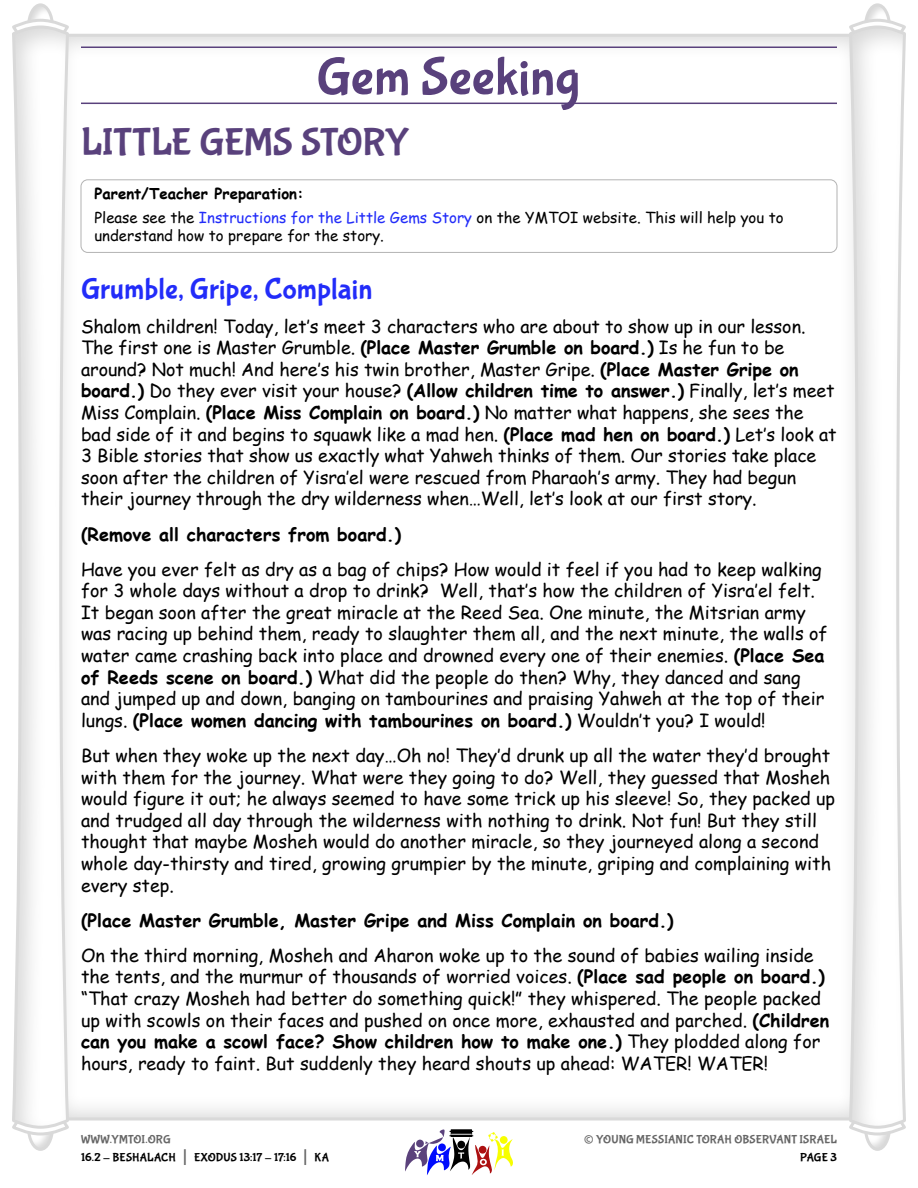
<style>
.page{position:relative;width:918px;height:1188px;background:#fff}
.page>*{position:absolute;margin:0;border:0;box-sizing:border-box;transform-origin:0 0}
.Section_Heading{font:54px "Bubblegum Sans";letter-spacing:.005em;color:#59417c}
.Heading{font:39px "Bubblegum Sans";letter-spacing:-.005em;color:#59417c}
.Sub_Heading{font:30px "Bubblegum Sans";letter-spacing:.005em;color:#222cf9}
.t1{font:27px "Bubblegum Sans";color:#666}
.Body_Text_-_Little_Gems_Story{font:18px/21.6px "Comic Sans MS";color:#000}
.Body_Text_-_Little_Gems_Story-2{font:700 18px "Comic Sans MS";color:#000}
.Body_Text_-_Instructions_Col__Width{font:15px/18px "Comic Sans MS";color:#000}
.Body_Text_-_Instructions_Col__Width-2{font:700 15px "Comic Sans MS";color:#000}
.t2{font:12px/18px "Bubblegum Sans";letter-spacing:.01em;color:#000}
.t3{font:12px "Bubblegum Sans";letter-spacing:.01em;color:#666}
.s1{color:#222cf9}
.s2{font-weight:700}
.s3{color:#666}
.s4{font-size:21px;color:#666}
</style>
<div class="page">
<svg style="left:405px;top:1129px;width:108px;height:46px"></svg>
<div style="left:24px;top:1102px;width:30px;height:50px;background:#000;opacity:.15"></div>
<div style="left:27px;top:1104px;width:27px;height:47px;border:3px solid #d9d9d9;border-radius:50%"></div>
<svg style="left:17px;top:1114px;width:55px;height:23px"></svg>
<div style="left:27px;top:2px;width:30px;height:51px;background:#000;opacity:.15"></div>
<div style="left:27px;top:3px;width:27px;height:48px;border:3px solid #d9d9d9;border-radius:50%"></div>
<svg style="left:18px;top:17px;width:45px;height:7px"></svg>
<svg style="left:12px;top:24px;width:58px;height:1106px"></svg>
<div style="left:861px;top:1102px;width:30px;height:50px;background:#000;opacity:.15"></div>
<div style="left:864px;top:1104px;width:27px;height:47px;border:3px solid #d9d9d9;border-radius:50%"></div>
<svg style="left:854px;top:1130px;width:47px;height:7px"></svg>
<div style="left:864px;top:2px;width:30px;height:51px;background:#000;opacity:.15"></div>
<div style="left:864px;top:3px;width:27px;height:48px;border:3px solid #d9d9d9;border-radius:50%"></div>
<svg style="left:846px;top:17px;width:54px;height:23px"></svg>
<svg style="left:848px;top:24px;width:58px;height:1106px"></svg>
<hr style="left:81px;top:103px;width:756px;height:1px;background:#59417c">
<hr style="left:81px;top:46px;width:756px;height:2px;background:#59417c">
<div style="left:81px;top:179px;width:756px;height:74px;border:1px solid #b3b3b3;border-radius:7px"></div>
<p class="Section_Heading" style="left:317px;top:47px;width:265px">Gem Seeking</p>
<p class="Heading" style="left:81px;top:120px;width:330px">LITTLE GEMS STORY</p>
<p class="Body_Text_-_Instructions_Col__Width-2" style="left:94px;top:182px;width:211px">Parent/Teacher Preparation:</p>
<p class="Body_Text_-_Instructions_Col__Width" style="left:94px;top:208px;width:691px">Please see the <span class="s1">Instructions for the Little Gems Story</span> on the YMTOI website. This will help you to understand how to prepare for the story.</p>
<p class="Sub_Heading" style="left:81px;top:272px;width:293px">Grumble, Gripe, Complain</p>
<p class="Body_Text_-_Little_Gems_Story" style="left:81px;top:315px;width:757px">Shalom children! Today, let’s meet 3 characters who are about to show up in our lesson.<br>The first one is Master Grumble. <span class="s2">(Place Master Grumble on board. )</span> Is he fun to be around? Not much! And here’s his twin brother, Master Gripe. <span class="s2">(Place Master Gripe on board. )</span> Do they ever visit your house? <span class="s2">(Allow children time to answer. )</span> Finally, let’s meet Miss Complain. <span class="s2">(Place Miss Complain on board. )</span> No matter what happens, she sees the bad side of it and begins to squawk like a mad hen. <span class="s2">(Place mad hen on board. )</span> Let’s look at 3 Bible stories that show us exactly what Yahweh thinks of them. Our stories take place soon after the children of Yisra’el were rescued from Pharaoh’s army. They had begun their journey through the dry wilderness when…Well, let’s look at our first story.</p>
<p class="Body_Text_-_Little_Gems_Story-2" style="left:81px;top:521px;width:322px">(Remove all characters from board. )</p>
<p class="Body_Text_-_Little_Gems_Story" style="left:81px;top:558px;width:748px">Have you ever felt as dry as a bag of chips? How would it feel if you had to keep walking for 3 whole days without a drop to drink? Well, that’s how the children of Yisra’el felt.<br>It began soon after the great miracle at the Reed Sea. One minute, the Mitsrian army was racing up behind them, ready to slaughter them all, and the next minute, the walls of water came crashing back into place and drowned every one of their enemies. <span class="s2">(Place Sea of Reeds scene on board. )</span> What did the people do then? Why, they danced and sang and jumped up and down, banging on tambourines and praising Yahweh at the top of their lungs. <span class="s2">(Place women dancing with tambourines on board. )</span> Wouldn’t you? I would!</p>
<p class="Body_Text_-_Little_Gems_Story" style="left:81px;top:744px;width:756px">But when they woke up the next day…Oh no! They’d drunk up all the water they’d brought with them for the journey. What were they going to do? Well, they guessed that Mosheh would figure it out; he always seemed to have some trick up his sleeve! So, they packed up and trudged all day through the wilderness with nothing to drink. Not fun! But they still thought that maybe Mosheh would do another miracle, so they journeyed along a second whole day-thirsty and tired, growing grumpier by the minute, griping and complaining with every step.</p>
<p class="Body_Text_-_Little_Gems_Story-2" style="left:81px;top:907px;width:594px">(Place Master Grumble, Master Gripe and Miss Complain on board. )</p>
<p class="Body_Text_-_Little_Gems_Story" style="left:81px;top:944px;width:750px">On the third morning, Mosheh and Aharon woke up to the sound of babies wailing inside the tents, and the murmur of thousands of worried voices. <span class="s2">(Place sad people on board. ) </span>“That crazy Mosheh had better do something quick!” they whispered. The people packed up with scowls on their faces and pushed on once more, exhausted and parched. <span class="s2">(Children can you make a scowl face? Show children how to make one. )</span> They plodded along for hours, ready to faint. But suddenly they heard shouts up ahead: WATER! WATER!</p>
<p class="t2" style="left:81px;top:1131px;width:250px"><span class="s3">WWW.YMTOI.ORG<br></span>16.2 - BESHALACH <span class="s4">|</span> EXODUS 13:17 - 17:16 <span class="s4">|</span> KA</p>
<h3 class="t1" style="left:584px;top:1124px;width:12px">©</h3>
<p class="t3" style="left:596px;top:1133px;width:242px">YOUNG MESSIANIC TORAH OBSERVANT ISRAEL</p>
<p class="t2" style="left:800px;top:1149px;width:38px">PAGE 3</p>
</div>
